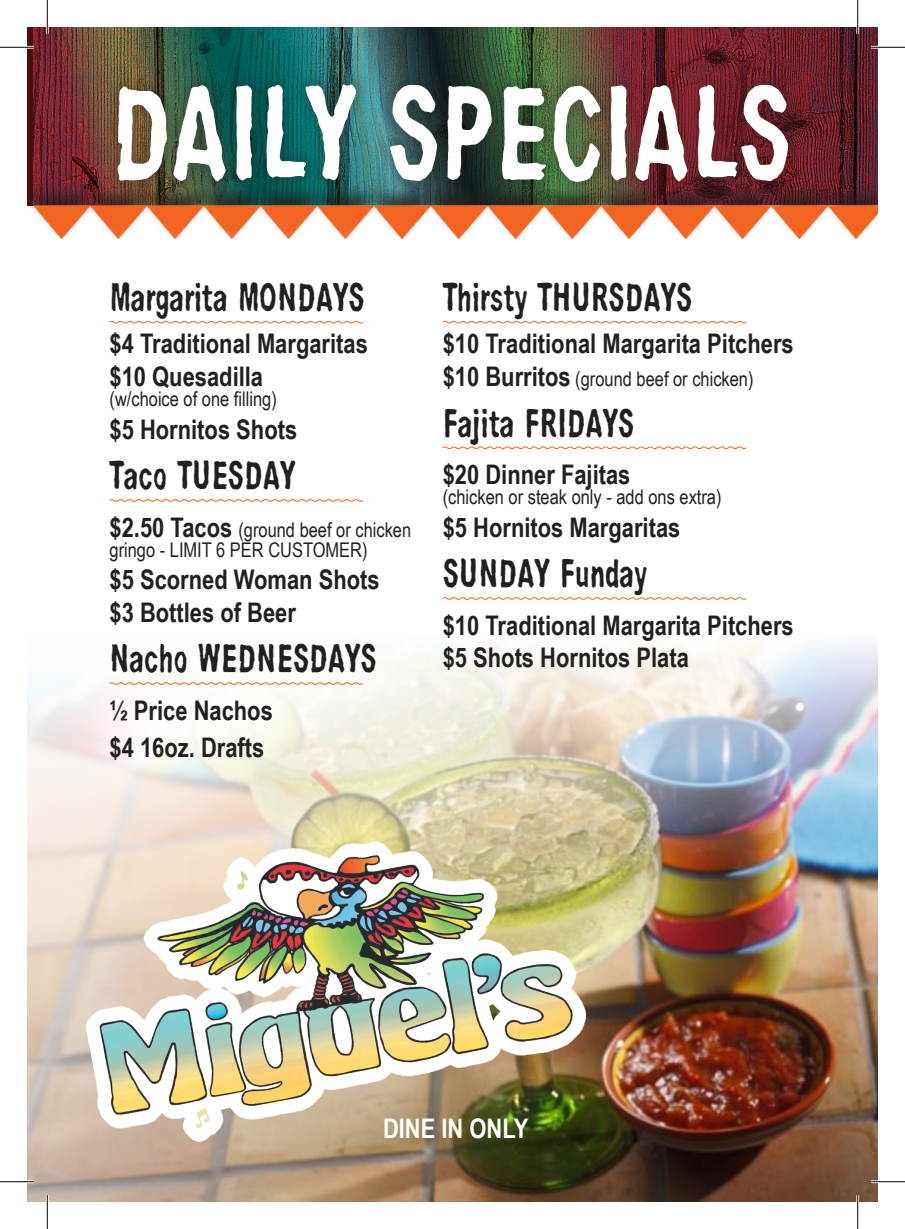
<style>
.page{position:relative;width:905px;height:1229px;background:#fff}
.page>*{position:absolute;margin:0;border:0;box-sizing:border-box;transform-origin:0 0}
.t1{font:135px "Big Bubu";letter-spacing:-.01em;color:#fff}
.specials_day{font:40.5px "Big Bubu";color:#231f20}
.descrip{font:700 27px "Arial Narrow";color:#231f20}
.descrip-2{font:700 27px "Arial Narrow";color:#fff}
.descrip-3{font:20.25px/20.2px "Arial Narrow";color:#231f20}
.s1{font-weight:700;font-size:27px}
</style>
<div class="page">
<img style="left:27px;top:27px;width:851px;height:156px">
<img style="left:27px;top:640px;width:851px;height:562px">
<div style="left:105px;top:72px;width:696px;height:123px;background:#231f20;opacity:.25"></div>
<div style="left:27px;top:183px;width:851px;height:56px;background:#231f20;opacity:.75"></div>
<div style="left:45px;top:217px;width:429px;height:605px;background:#fff;opacity:.75"></div>
<svg style="left:109px;top:320px;width:254px;height:4px"></svg>
<svg style="left:109px;top:498px;width:254px;height:4px"></svg>
<svg style="left:109px;top:681px;width:254px;height:4px"></svg>
<svg style="left:86px;top:841px;width:500px;height:300px;background:#c3b799"></svg>
<img style="left:99px;top:855px;width:473px;height:273px">
<svg style="left:442px;top:320px;width:305px;height:4px"></svg>
<svg style="left:442px;top:446px;width:305px;height:4px"></svg>
<svg style="left:442px;top:596px;width:305px;height:4px"></svg>
<hr style="left:0;top:46px;width:34px;height:3px;background:#fff">
<hr style="left:871px;top:46px;width:33px;height:3px;background:#fff">
<hr style="left:0;top:1180px;width:34px;height:3px;background:#fff">
<hr style="left:871px;top:1180px;width:33px;height:3px;background:#fff">
<hr style="left:46px;top:0;width:3px;height:34px;background:#fff">
<hr style="left:46px;top:1195px;width:3px;height:33px;background:#fff">
<hr style="left:856px;top:0;width:3px;height:34px;background:#fff">
<hr style="left:856px;top:1195px;width:3px;height:33px;background:#fff">
<hr style="left:0;top:47px;width:34px;height:1px;background:#000">
<hr style="left:871px;top:47px;width:33px;height:1px;background:#000">
<hr style="left:0;top:1181px;width:34px;height:1px;background:#000">
<hr style="left:871px;top:1181px;width:33px;height:1px;background:#000">
<hr style="left:47px;top:0;width:1px;height:34px;background:#000">
<hr style="left:47px;top:1195px;width:1px;height:33px;background:#000">
<hr style="left:857px;top:0;width:1px;height:34px;background:#000">
<hr style="left:857px;top:1195px;width:1px;height:33px;background:#000">
<p class="t1" style="left:110px;top:66px;width:684px">DAILY SPECIALS</p>
<p class="specials_day" style="left:110px;top:277px;width:256px">Margarita MONDAYS</p>
<p class="descrip" style="left:110px;top:323px;width:260px">$4 Traditional Margaritas</p>
<p class="descrip" style="left:110px;top:356px;width:155px">$10 Quesadilla</p>
<p class="descrip-3" style="left:110px;top:388px;width:169px">(w/choice of one filling)</p>
<p class="descrip" style="left:110px;top:408px;width:189px">$5 Hornitos Shots</p>
<p class="specials_day" style="left:110px;top:455px;width:187px">Taco TUESDAY</p>
<p class="descrip-3" style="left:110px;top:518px;width:303px"><span class="s1">$2.50 Tacos</span> (ground beef or chicken gringo - LIMIT 6 PER CUSTOMER)</p>
<p class="descrip" style="left:110px;top:559px;width:272px">$5 Scorned Woman Shots</p>
<p class="descrip" style="left:110px;top:591px;width:188px">$3 Bottles of Beer</p>
<p class="specials_day" style="left:110px;top:638px;width:268px">Nacho WEDNESDAYS</p>
<p class="descrip" style="left:110px;top:689px;width:165px">½ Price Nachos</p>
<p class="descrip" style="left:110px;top:727px;width:156px">$4 16oz. Drafts</p>
<p class="specials_day" style="left:443px;top:277px;width:251px">Thirsty THURSDAYS</p>
<p class="descrip" style="left:443px;top:323px;width:352px">$10 Traditional Margarita Pitchers</p>
<p class="descrip-3" style="left:443px;top:368px;width:312px"><span class="s1">$10 Burritos</span> (ground beef or chicken)</p>
<p class="specials_day" style="left:443px;top:402px;width:193px">Fajita FRIDAYS</p>
<p class="descrip" style="left:443px;top:454px;width:189px">$20 Dinner Fajitas</p>
<p class="descrip-3" style="left:443px;top:486px;width:280px">(chicken or steak only - add ons extra)</p>
<p class="descrip" style="left:443px;top:506px;width:239px">$5 Hornitos Margaritas</p>
<p class="specials_day" style="left:443px;top:553px;width:206px">SUNDAY Funday</p>
<p class="descrip" style="left:443px;top:604px;width:352px">$10 Traditional Margarita Pitchers</p>
<p class="descrip" style="left:443px;top:637px;width:248px">$5 Shots Hornitos Plata</p>
<p class="descrip-2" style="left:383px;top:1108px;width:147px">DINE IN ONLY</p>
</div>
